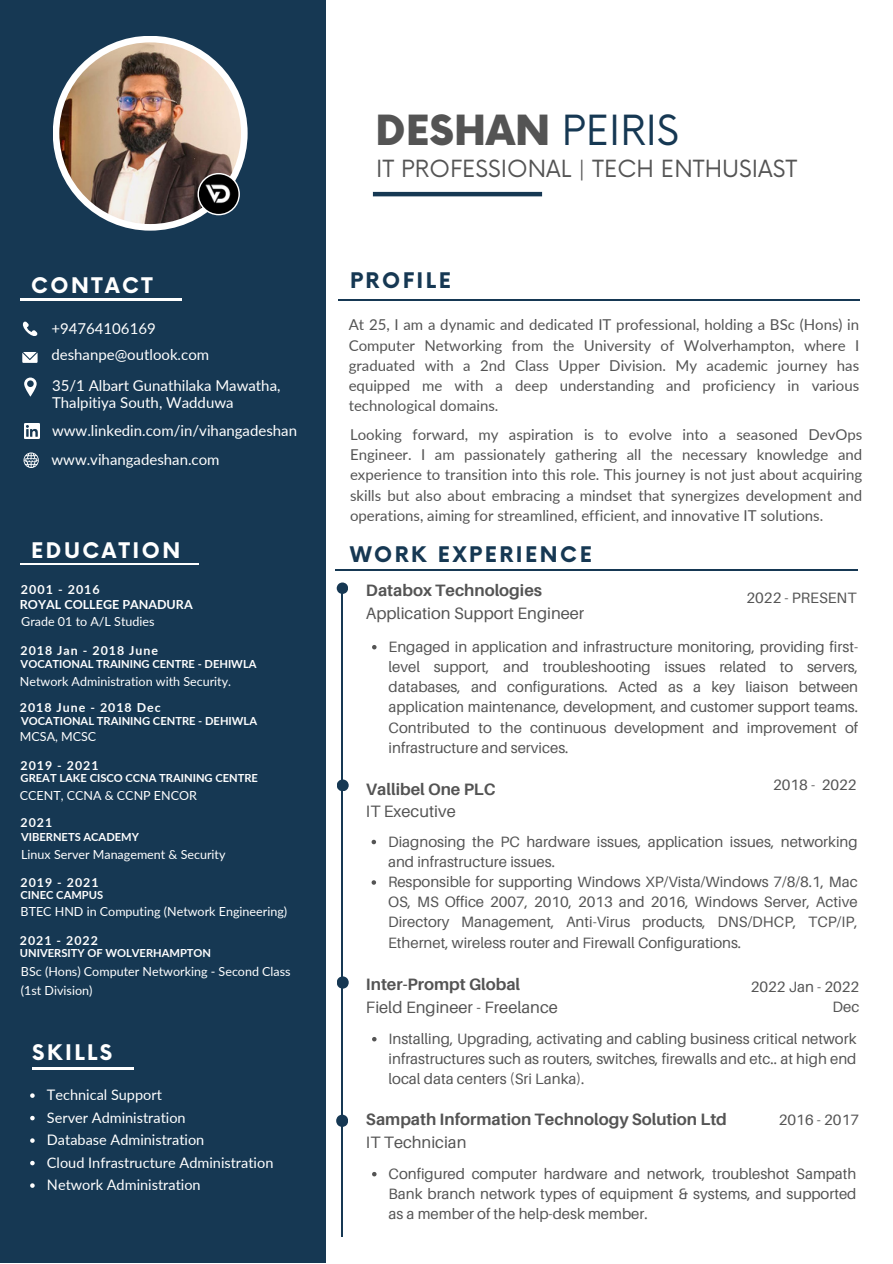
<style>
.page{position:relative;width:893px;height:1264px;background:#fff}
.page>*{position:absolute;margin:0;border:0;box-sizing:border-box;transform-origin:0 0}
.t1{font:900 40.5px "Now";color:#545454}
.t2{font:23.1px "Now";color:#545454}
.t3{font:700 21px "Now";letter-spacing:.12em;color:#fff}
.t4{font:700 21px "Now";letter-spacing:.12em;color:#163853}
.t5{font:700 16.5px "Aileron";color:#545454}
.t6{font:16.5px "Aileron";color:#545454}
.t7{font:15px/20.2px "Aileron";color:#545454;text-align:justify}
.t8{font:15px/20.2px "Lato";color:#545454;text-align:justify}
.t9{font:15px/16.8px "Lato";color:#fff}
.t10{font:14.55px "Lato";color:#fff}
.t11{font:12.45px/18.8px "Lato";color:#fff}
.t12{font:700 12.45px "Lato";letter-spacing:.08em;color:#fff}
.t13{font:700 12.45px "Lato";color:#fff}
.t14{font:700 11.1px "Lato";color:#fff}
.s1{font-weight:400;color:#163853}
</style>
<div class="page">
<div style="left:0;top:0;width:326px;height:1262px;background:#163853"></div>
<hr style="left:373px;top:192px;width:169px;height:4px;background:#163853">
<div style="left:53px;top:36px;width:194px;height:195px;background:#fff;border-radius:50%"></div>
<img style="left:59px;top:42px;width:182px;height:182px;border-radius:50%">
<svg style="left:23px;top:321px;width:14px;height:15px"></svg>
<svg style="left:22px;top:352px;width:16px;height:11px"></svg>
<svg style="left:24px;top:377px;width:13px;height:19px"></svg>
<hr style="left:21px;top:299px;width:161px;height:1px;background:#fff">
<hr style="left:21px;top:563px;width:178px;height:1px;background:#fff">
<hr style="left:32px;top:1067px;width:101px;height:2px;background:#fff">
<hr style="left:335px;top:569px;width:523px;height:1px;background:#163853">
<hr style="left:338px;top:299px;width:521px;height:1px;background:#163853">
<svg style="left:337px;top:582px;width:11px;height:12px"></svg>
<hr style="left:341px;top:588px;width:2px;height:648px;background:#163853">
<svg style="left:337px;top:779px;width:11px;height:11px"></svg>
<svg style="left:337px;top:976px;width:11px;height:12px"></svg>
<svg style="left:336px;top:1114px;width:12px;height:12px"></svg>
<svg style="left:24px;top:452px;width:15px;height:16px"></svg>
<img style="left:24px;top:423px;width:16px;height:16px">
<svg style="left:30px;top:1093px;width:5px;height:4px"></svg>
<svg style="left:30px;top:1115px;width:5px;height:5px"></svg>
<svg style="left:30px;top:1138px;width:5px;height:4px"></svg>
<svg style="left:30px;top:1160px;width:5px;height:5px"></svg>
<svg style="left:30px;top:1183px;width:5px;height:4px"></svg>
<svg style="left:372px;top:645px;width:4px;height:4px"></svg>
<svg style="left:371px;top:839px;width:5px;height:5px"></svg>
<svg style="left:371px;top:880px;width:5px;height:4px"></svg>
<svg style="left:372px;top:1172px;width:4px;height:4px"></svg>
<svg style="left:372px;top:1037px;width:4px;height:4px"></svg>
<svg style="left:197px;top:173px;width:43px;height:42px"></svg>
<img style="left:199px;top:174px;width:39px;height:40px;border-radius:50%">
<p class="t3" style="left:31px;top:274px;width:123px">CONTACT</p>
<p class="t9" style="left:51px;top:320px;width:106px">+94764106169</p>
<p class="t9" style="left:51px;top:346px;width:159px">deshanpe@outlook.com</p>
<p class="t9" style="left:52px;top:376px;width:230px">35/1 Albart Gunathilaka Mawatha,<br>Thalpitiya South, Wadduwa</p>
<p class="t9" style="left:52px;top:421px;width:246px">www.linkedin.com/in/vihangadeshan</p>
<p class="t9" style="left:51px;top:451px;width:170px">www.vihangadeshan.com</p>
<p class="t3" style="left:31px;top:539px;width:151px">EDUCATION</p>
<p class="t12" style="left:21px;top:582px;width:80px">2001 - 2016</p>
<p class="t13" style="left:20px;top:597px;width:174px">ROYAL COLLEGE PANADURA</p>
<p class="t11" style="left:21px;top:611px;width:135px">Grade 01 to A/L Studies</p>
<p class="t12" style="left:21px;top:643px;width:139px">2018 Jan - 2018 June</p>
<p class="t14" style="left:21px;top:657px;width:237px">VOCATIONAL TRAINING CENTRE - DEHIWLA</p>
<p class="t11" style="left:20px;top:671px;width:213px">Network Administration with Security.</p>
<p class="t12" style="left:20px;top:699px;width:142px">2018 June - 2018 Dec</p>
<p class="t14" style="left:21px;top:714px;width:237px">VOCATIONAL TRAINING CENTRE - DEHIWLA</p>
<p class="t11" style="left:20px;top:726px;width:78px">MCSA, MCSC</p>
<p class="t12" style="left:21px;top:757px;width:79px">2019 - 2021</p>
<p class="t14" style="left:21px;top:771px;width:239px">GREAT LAKE CISCO CCNA TRAINING CENTRE</p>
<p class="t11" style="left:20px;top:786px;width:178px">CCENT, CCNA &amp; CCNP ENCOR</p>
<p class="t12" style="left:21px;top:814px;width:33px">2021</p>
<p class="t14" style="left:21px;top:829px;width:119px">VIBERNETS ACADEMY</p>
<p class="t11" style="left:21px;top:845px;width:206px">Linux Server Management &amp; Security</p>
<p class="t12" style="left:21px;top:874px;width:79px">2019 - 2021</p>
<p class="t14" style="left:21px;top:888px;width:84px">CINEC CAMPUS</p>
<p class="t11" style="left:21px;top:901px;width:268px">BTEC HND in Computing (Network Engineering)</p>
<p class="t12" style="left:20px;top:932px;width:79px">2021 - 2022</p>
<p class="t14" style="left:20px;top:946px;width:193px">UNIVERSITY OF WOLVERHAMPTON</p>
<p class="t11" style="left:21px;top:962px;width:271px">BSc (Hons) Computer Networking - Second Class (1st Division)</p>
<p class="t3" style="left:32px;top:1041px;width:82px">SKILLS</p>
<p class="t10" style="left:47px;top:1085px;width:116px">Technical Support</p>
<p class="t10" style="left:47px;top:1108px;width:140px">Server Administration</p>
<p class="t10" style="left:47px;top:1130px;width:159px">Database Administration</p>
<p class="t10" style="left:47px;top:1153px;width:228px">Cloud Infrastructure Administration</p>
<p class="t10" style="left:47px;top:1175px;width:155px">Network Administration</p>
<p class="t1" style="left:375px;top:109px;width:305px">DESHAN <span class="s1">PEIRIS</span></p>
<p class="t2" style="left:376px;top:156px;width:422px">IT PROFESSIONAL | TECH ENTHUSIAST</p>
<p class="t4" style="left:350px;top:269px;width:102px">PROFILE</p>
<p class="t8" style="left:348px;top:314px;width:512px">At 25, I am a dynamic and dedicated IT professional, holding a BSc (Hons) in Computer Networking from the University of Wolverhampton, where I graduated with a 2nd Class Upper Division. My academic journey has equipped me with a deep understanding and proficiency in various technological domains.</p>
<p class="t8" style="left:350px;top:424px;width:513px">Looking forward, my aspiration is to evolve into a seasoned DevOps Engineer. I am passionately gathering all the necessary knowledge and experience to transition into this role. This journey is not just about acquiring skills but also about embracing a mindset that synergizes development and operations, aiming for streamlined, efficient, and innovative IT solutions.</p>
<p class="t4" style="left:350px;top:542px;width:243px">WORK EXPERIENCE</p>
<p class="t5" style="left:366px;top:580px;width:177px">Databox Technologies</p>
<p class="t6" style="left:366px;top:603px;width:220px">Application Support Engineer</p>
<p class="t7" style="left:746px;top:587px;width:111px">2022 - PRESENT</p>
<p class="t7" style="left:388px;top:636px;width:471px">Engaged in application and infrastructure monitoring, providing first&shy;level support, and troubleshooting issues related to servers, databases, and configurations. Acted as a key liaison between application maintenance, development, and customer support teams.<br>Contributed to the continuous development and improvement of infrastructure and services.</p>
<p class="t5" style="left:366px;top:779px;width:131px">Vallibel One PLC</p>
<p class="t7" style="left:773px;top:774px;width:85px">2018 - 2022</p>
<p class="t6" style="left:366px;top:801px;width:91px">IT Executive</p>
<p class="t7" style="left:388px;top:830px;width:471px">Diagnosing the PC hardware issues, application issues, networking and infrastructure issues.</p>
<p class="t7" style="left:388px;top:871px;width:471px">Responsible for supporting Windows XP/Vista/Windows 7/8/8.1, Mac OS, MS Office 2007, 2010, 2013 and 2016, Windows Server, Active Directory Management, Anti-Virus products, DNS/DHCP, TCP/IP, Ethernet, wireless router and Firewall Configurations.</p>
<p class="t5" style="left:366px;top:973px;width:156px">Inter-Prompt Global</p>
<p class="t6" style="left:366px;top:997px;width:193px">Field Engineer - Freelance</p>
<p class="t7" style="left:388px;top:1028px;width:469px">Installing, Upgrading, activating and cabling business critical network infrastructures such as routers, switches, firewalls and etc.. at high end local data centers (Sri Lanka).</p>
<p class="t7" style="left:750px;top:976px;width:110px;text-align:right">2022 Jan - 2022<br>Dec</p>
<p class="t5" style="left:366px;top:1108px;width:362px">Sampath Information Technology Solution Ltd</p>
<p class="t7" style="left:778px;top:1109px;width:82px">2016 - 2017</p>
<p class="t6" style="left:366px;top:1132px;width:102px">IT Technician</p>
<p class="t7" style="left:388px;top:1162px;width:469px">Configured computer hardware and network, troubleshot Sampath Bank branch network types of equipment &amp; systems, and supported as a member of the help-desk member.</p>
</div>
